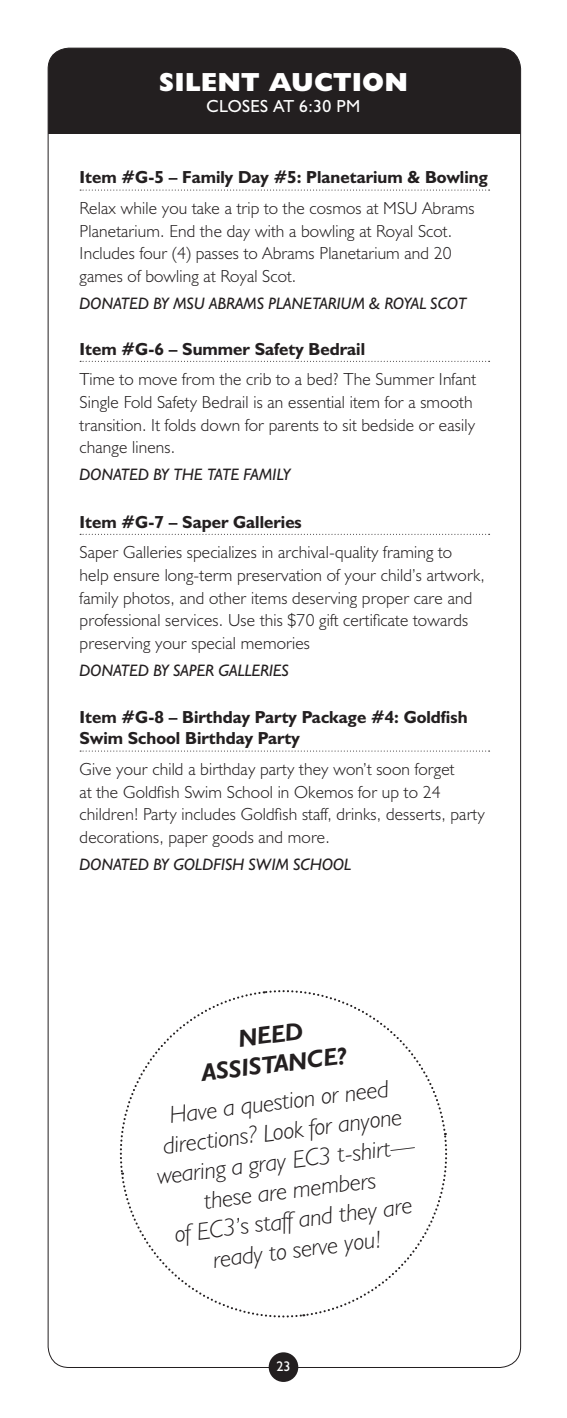
<style>
.page{position:relative;width:567px;height:1418px;background:#fff}
.page>*{position:absolute;margin:0;border:0;box-sizing:border-box;transform-origin:0 0}
.t1{font:800 26.25px "Humanist 521 BT";letter-spacing:.03em;color:#fff}
.t2{font:italic 300 24.5px/29.8px "Humanist 521 BT";color:#231f20;text-align:center}
.t3{font:italic 700 24.5px/29.8px "Humanist 521 BT";color:#231f20;text-align:center}
.t4{font:300 17.5px/22.8px "Humanist 521 BT";letter-spacing:.01em;color:#231f20}
.t5{font:700 17.5px/21px "Humanist 521 BT";color:#231f20}
.t6{font:17.5px "Humanist 521 BT";letter-spacing:.02em;color:#fff}
.t7{font:italic 16.62px "Humanist 521 BT";color:#231f20}
.t8{font:14px "Humanist 521 BT";color:#fff}
</style>
<div class="page">
<div style="left:48px;top:48px;width:473px;height:85px;background:#231f20"></div>
<div style="left:269px;top:1352px;width:29px;height:29px;background:#231f20;border-radius:50%"></div>
<svg style="left:80px;top:190px;width:410px;height:1px"></svg>
<svg style="left:80px;top:361px;width:410px;height:1px"></svg>
<svg style="left:80px;top:534px;width:410px;height:1px"></svg>
<svg style="left:80px;top:750px;width:410px;height:1px"></svg>
<svg style="left:119px;top:990px;width:329px;height:328px"></svg>
<h1 class="t1" style="left:159px;top:66px;width:250px">SILENT AUCTION</h1>
<p class="t6" style="left:207px;top:95px;width:155px">CLOSES AT 6:30 PM</p>
<p class="t5" style="left:80px;top:166px;width:410px">Item #G-5 – Family Day #5: Planetarium &amp; Bowling</p>
<p class="t4" style="left:80px;top:196px;width:396px">Relax while you take a trip to the cosmos at MSU Abrams Planetarium. End the day with a bowling at Royal Scot.<br>Includes four (4) passes to Abrams Planetarium and 20 games of bowling at Royal Scot.</p>
<p class="t7" style="left:80px;top:293px;width:389px">DONATED BY MSU ABRAMS PLANETARIUM &amp; ROYAL SCOT</p>
<p class="t5" style="left:80px;top:338px;width:287px">Item #G-6 – Summer Safety Bedrail</p>
<p class="t4" style="left:80px;top:367px;width:398px">Time to move from the crib to a bed? The Summer Infant Single Fold Safety Bedrail is an essential item for a smooth transition. It folds down for parents to sit bedside or easily change linens.</p>
<p class="t7" style="left:80px;top:464px;width:213px">DONATED BY THE TATE FAMILY</p>
<p class="t5" style="left:80px;top:510px;width:224px">Item #G-7 – Saper Galleries</p>
<p class="t4" style="left:80px;top:540px;width:407px">Saper Galleries specializes in archival-quality framing to help ensure long-term preservation of your child’s artwork, family photos, and other items deserving proper care and professional services. Use this $70 gift certificate towards preserving your special memories</p>
<p class="t7" style="left:80px;top:660px;width:211px">DONATED BY SAPER GALLERIES</p>
<p class="t5" style="left:80px;top:706px;width:389px">Item #G-8 – Birthday Party Package #4: Goldfish<br>Swim School Birthday Party</p>
<p class="t4" style="left:80px;top:757px;width:407px">Give your child a birthday party they won’t soon forget<br>at the Goldfish Swim School in Okemos for up to 24 children! Party includes Goldfish staff, drinks, desserts, party decorations, paper goods and more.</p>
<p class="t7" style="left:80px;top:854px;width:273px">DONATED BY GOLDFISH SWIM SCHOOL</p>
<h2 class="t3" style="left:196px;top:1028px;width:148px;rotate:-7deg">NEED<br>ASSISTANCE?</h2>
<h2 class="t2" style="left:149px;top:1102px;width:261px;rotate:-7deg">Have a question or need directions? Look for anyone wearing a gray EC3 t-shirt— these are members<br>of EC3’s staff and they are ready to serve you!</h2>
<p class="t8" style="left:276px;top:1357px;width:16px">23</p>
</div>
